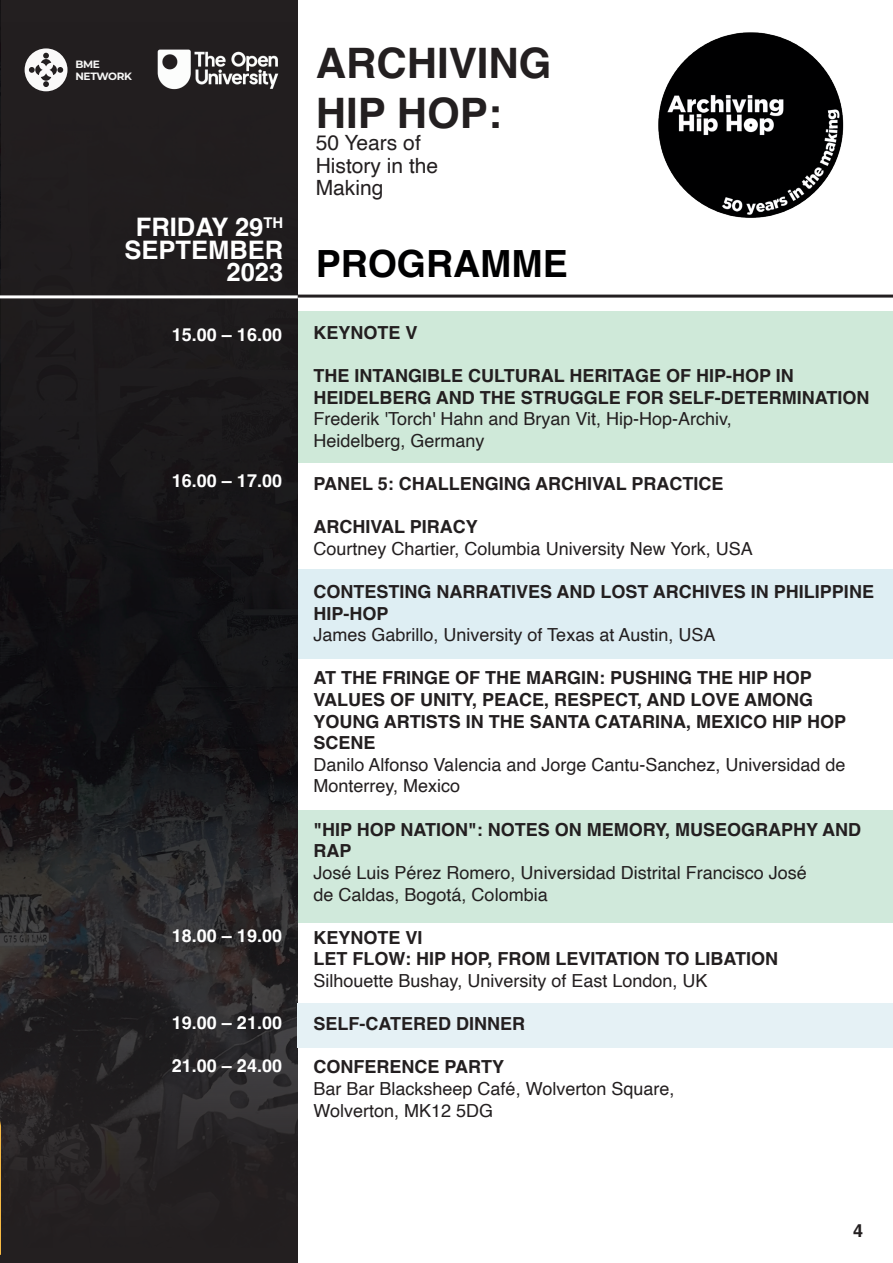
<style>
.page{position:relative;width:893px;height:1263px;background:#fff}
.page>*{position:absolute;margin:0;border:0;box-sizing:border-box;transform-origin:0 0}
.t1{font:700 42px/49.5px "Helvetica";color:#231f20}
.t2{font:700 37.5px "Helvetica";color:#000001}
.t3{font:700 25.5px/22.5px "Helvetica";color:#fff;text-align:right}
.t4{font:21px/22.5px "Helvetica";color:#231f20}
.t5{font:700 18px/21.6px "Helvetica";color:#231f20}
.t6{font:18px/21.6px "Helvetica";color:#231f20}
.t7{font:700 18px "Helvetica";color:#fff}
.t8{font:700 10.65px/11.4px "Montserrat";letter-spacing:-.03em;color:#f7f7f6}
</style>
<div class="page">
<div style="left:2px;top:0;width:296px;height:696px;background:linear-gradient(to bottom,#262122,#121114)"></div>
<svg style="left:0;top:713px;width:298px;height:550px;background:#242224"></svg>
<div style="left:298px;top:810px;width:595px;height:112px;background:#d0e9db"></div>
<div style="left:298px;top:1002px;width:595px;height:45px;background:#e5f1f5"></div>
<div style="left:299px;top:569px;width:594px;height:90px;background:#deeef3"></div>
<div style="left:298px;top:312px;width:595px;height:151px;background:#cfe9d9"></div>
<img style="left:658px;top:32px;width:186px;height:186px">
<div style="left:25px;top:48px;width:42px;height:43px;background:#faf9f9;border-radius:50%"></div>
<svg style="left:29px;top:53px;width:34px;height:34px"></svg>
<img style="left:156px;top:48px;width:123px;height:42px">
<svg style="left:0;top:1120px;width:1px;height:135px"></svg>
<hr style="left:297px;top:295px;width:596px;height:3px;background:#231f20">
<hr style="left:0;top:295px;width:298px;height:3px;background:#fff">
<p class="t8" style="left:75px;top:58px;width:58px">BME<br>NETWORK</p>
<h3 class="t3" style="left:125px;top:219px;width:160px">FRIDAY 29<sup>TH<br></sup>SEPTEMBER<br>2023</h3>
<p class="t7" style="left:172px;top:324px;width:112px">15.00 – 16.00</p>
<p class="t7" style="left:172px;top:469px;width:112px">16.00 – 17.00</p>
<p class="t7" style="left:172px;top:925px;width:112px">18.00 – 19.00</p>
<p class="t7" style="left:172px;top:1012px;width:112px">19.00 – 21.00</p>
<p class="t7" style="left:172px;top:1055px;width:112px">21.00 – 24.00</p>
<h1 class="t1" style="left:316px;top:43px;width:237px">ARCHIVING<br>HIP HOP:</h1>
<p class="t4" style="left:316px;top:132px;width:124px">50 Years of<br>History in the<br>Making</p>
<h2 class="t2" style="left:316px;top:241px;width:254px">PROGRAMME</h2>
<p class="t5" style="left:314px;top:324px;width:106px">KEYNOTE V</p>
<p class="t5" style="left:314px;top:367px;width:558px">THE INTANGIBLE CULTURAL HERITAGE OF HIP-HOP IN<br>HEIDELBERG AND THE STRUGGLE FOR SELF-DETERMINATION</p>
<p class="t6" style="left:314px;top:409px;width:420px">Frederik 'Torch' Hahn and Bryan Vit, Hip-Hop-Archiv,<br>Heidelberg, Germany</p>
<p class="t5" style="left:314px;top:475px;width:412px">PANEL 5: CHALLENGING ARCHIVAL PRACTICE</p>
<p class="t5" style="left:314px;top:518px;width:166px">ARCHIVAL PIRACY</p>
<p class="t6" style="left:314px;top:538px;width:441px">Courtney Chartier, Columbia University New York, USA</p>
<p class="t5" style="left:314px;top:583px;width:562px">CONTESTING NARRATIVES AND LOST ARCHIVES IN PHILIPPINE<br>HIP-HOP</p>
<p class="t6" style="left:314px;top:625px;width:403px">James Gabrillo, University of Texas at Austin, USA</p>
<p class="t5" style="left:314px;top:669px;width:534px">AT THE FRINGE OF THE MARGIN: PUSHING THE HIP HOP VALUES OF UNITY, PEACE, RESPECT, AND LOVE AMONG YOUNG ARTISTS IN THE SANTA CATARINA, MEXICO HIP HOP SCENE</p>
<p class="t6" style="left:314px;top:754px;width:533px">Danilo Alfonso Valencia and Jorge Cantu-Sanchez, Universidad de<br>Monterrey, Mexico</p>
<p class="t5" style="left:314px;top:820px;width:549px">"HIP HOP NATION": NOTES ON MEMORY, MUSEOGRAPHY AND<br>RAP</p>
<p class="t6" style="left:314px;top:862px;width:495px">José Luis Pérez Romero, Universidad Distrital Francisco José de Caldas, Bogotá, Colombia</p>
<p class="t5" style="left:314px;top:928px;width:466px">KEYNOTE VI<br>LET FLOW: HIP HOP, FROM LEVITATION TO LIBATION</p>
<p class="t6" style="left:314px;top:970px;width:395px">Silhouette Bushay, University of East London, UK</p>
<p class="t5" style="left:314px;top:1015px;width:213px">SELF-CATERED DINNER</p>
<p class="t5" style="left:314px;top:1058px;width:192px">CONFERENCE PARTY</p>
<p class="t6" style="left:314px;top:1078px;width:362px">Bar Bar Blacksheep Café, Wolverton Square,<br>Wolverton, MK12 5DG</p>
<p class="t5" style="left:853px;top:1221px;width:12px">4</p>
</div>
